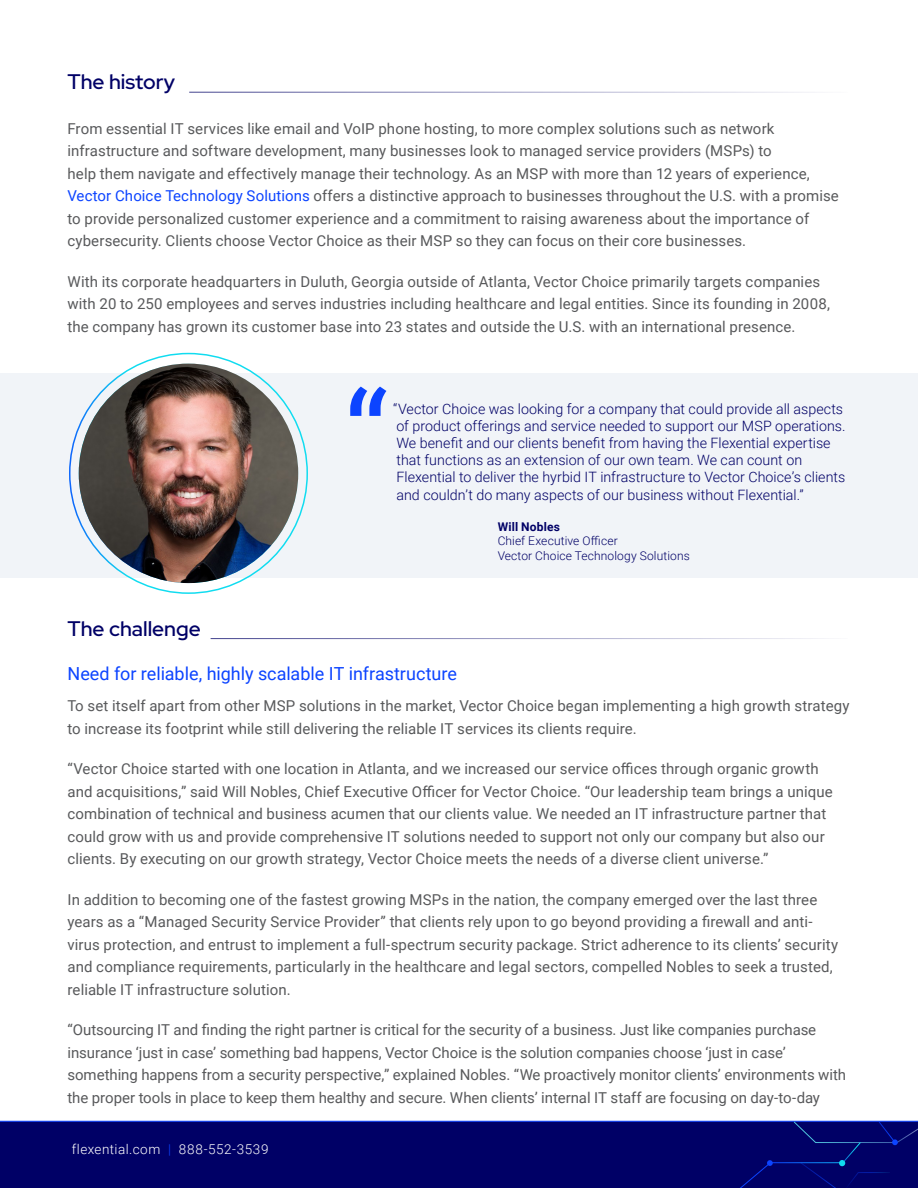
<style>
.page{position:relative;width:918px;height:1188px;background:#fff}
.page>*{position:absolute;margin:0;border:0;box-sizing:border-box;transform-origin:0 0}
.t1{font:124.5px "Roboto";color:#0c44ff}
.Customer_Story_H1{font:500 21px "Red Hat Display";color:#006}
.Customer_Story_H2{font:18px "Roboto";letter-spacing:-.005em;color:#0c44ff}
.Customer_Story_Body{font:15px/22.5px "Roboto";letter-spacing:.005em;color:#58595b}
.Customer_Story_Quote{font:300 14.25px/17.1px "Roboto";letter-spacing:.005em;color:#006}
.t2{font:300 13.5px "Roboto";letter-spacing:.04em;color:#fff}
.Customer_Story_Attribution{font:300 12px "Roboto";letter-spacing:.01em;color:#006}
.Customer_Story_Attribution-2{font:700 12px "Roboto";letter-spacing:.015em;color:#006}
.s1{color:#0c44ff}
</style>
<div class="page">
<div style="left:0;top:1121px;width:793px;height:67px;background:#006"></div>
<hr style="left:769px;top:1162px;width:73px;height:1px;background:#fff">
<svg style="left:793px;top:1120px;width:125px;height:68px;background:#04096e"></svg>
<div style="left:714px;top:1160px;width:59px;height:28px;background:#006"></div>
<hr style="left:189px;top:92px;width:659px;height:1px;background:#006">
<hr style="left:211px;top:638px;width:637px;height:1px;background:#006">
<div style="left:0;top:373px;width:918px;height:205px;background:#f1f4f8"></div>
<img style="left:79px;top:364px;width:219px;height:219px;border-radius:110px">
<p class="Customer_Story_H1" style="left:68px;top:68px;width:109px">The history</p>
<p class="Customer_Story_Body" style="left:68px;top:117px;width:773px">From essential IT services like email and VoIP phone hosting, to more complex solutions such as network infrastructure and software development, many businesses look to managed service providers (MSPs) to<br>help them navigate and effectively manage their technology. As an MSP with more than 12 years of experience, <span class="s1">Vector Choice Technology Solutions</span> offers a distinctive approach to businesses throughout the U.S. with a promise to provide personalized customer experience and a commitment to raising awareness about the importance of cybersecurity. Clients choose Vector Choice as their MSP so they can focus on their core businesses.</p>
<p class="Customer_Story_Body" style="left:68px;top:270px;width:764px">With its corporate headquarters in Duluth, Georgia outside of Atlanta, Vector Choice primarily targets companies with 20 to 250 employees and serves industries including healthcare and legal entities. Since its founding in 2008, the company has grown its customer base into 23 states and outside the U.S. with an international presence.</p>
<p class="t1" style="left:344px;top:350px;width:46px">“</p>
<p class="Customer_Story_Quote" style="left:393px;top:400px;width:454px">“Vector Choice was looking for a company that could provide all aspects of product offerings and service needed to support our MSP operations.<br>We benefit and our clients benefit from having the Flexential expertise that functions as an extension of our own team. We can count on Flexential to deliver the hyrbid IT infrastructure to Vector Choice’s clients and couldn’t do many aspects of our business without Flexential.”</p>
<p class="Customer_Story_Attribution-2" style="left:498px;top:518px;width:64px">Will Nobles</p>
<p class="Customer_Story_Attribution" style="left:498px;top:533px;width:122px">Chief Executive Officer</p>
<p class="Customer_Story_Attribution" style="left:498px;top:547px;width:194px">Vector Choice Technology Solutions</p>
<p class="Customer_Story_H1" style="left:68px;top:615px;width:135px">The challenge</p>
<p class="Customer_Story_H2" style="left:68px;top:661px;width:391px">Need for reliable, highly scalable IT infrastructure</p>
<p class="Customer_Story_Body" style="left:68px;top:694px;width:784px">To set itself apart from other MSP solutions in the market, Vector Choice began implementing a high growth strategy to increase its footprint while still delivering the reliable IT services its clients require.</p>
<p class="Customer_Story_Body" style="left:68px;top:757px;width:767px">“Vector Choice started with one location in Atlanta, and we increased our service offices through organic growth and acquisitions,” said Will Nobles, Chief Executive Officer for Vector Choice. “Our leadership team brings a unique combination of technical and business acumen that our clients value. We needed an IT infrastructure partner that could grow with us and provide comprehensive IT solutions needed to support not only our company but also our clients. By executing on our growth strategy, Vector Choice meets the needs of a diverse client universe.”</p>
<p class="Customer_Story_Body" style="left:68px;top:888px;width:772px">In addition to becoming one of the fastest growing MSPs in the nation, the company emerged over the last three years as a “Managed Security Service Provider” that clients rely upon to go beyond providing a firewall and anti&shy;virus protection, and entrust to implement a full-spectrum security package. Strict adherence to its clients’ security and compliance requirements, particularly in the healthcare and legal sectors, compelled Nobles to seek a trusted, reliable IT infrastructure solution.</p>
<p class="Customer_Story_Body" style="left:68px;top:1018px;width:780px">“Outsourcing IT and finding the right partner is critical for the security of a business. Just like companies purchase insurance ‘just in case’ something bad happens, Vector Choice is the solution companies choose ‘just in case’ something happens from a security perspective,” explained Nobles. “We proactively monitor clients’ environments with the proper tools in place to keep them healthy and secure. When clients’ internal IT staff are focusing on day-to-day</p>
<p class="t2" style="left:72px;top:1140px;width:198px">flexential.com <span class="s1">|</span> 888-552-3539</p>
</div>
